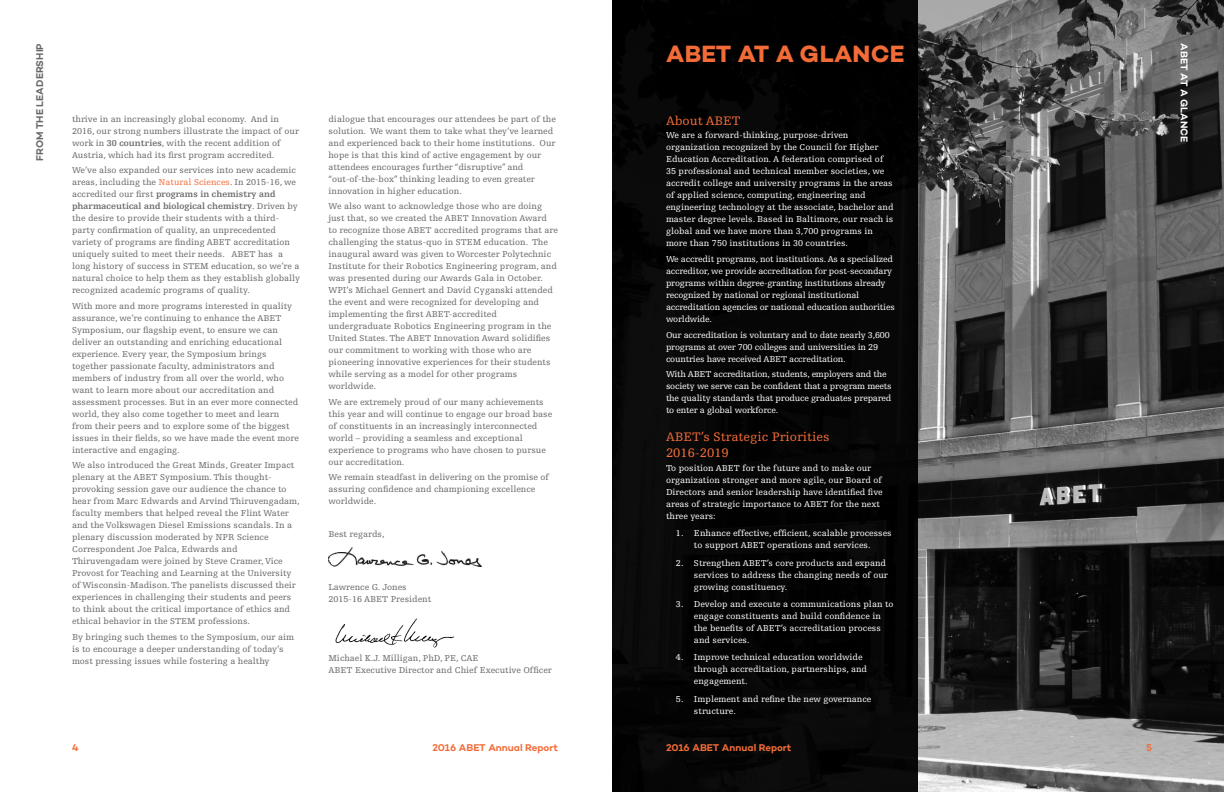
<style>
.page{position:relative;width:1224px;height:792px;background:#fff}
.page>*{position:absolute;margin:0;border:0;box-sizing:border-box;transform-origin:0 0}
.t1{font:700 24px "Campton";letter-spacing:.01em;color:#f36c38}
.t2{font:13px/15.6px "Egyptienne FLT Std";color:#f36c38}
.t3{font:600 10px "Campton";color:#f36c38}
.t4{font:600 10px "Campton";letter-spacing:.01em;color:#696868}
.t5{font:600 10px "Campton";letter-spacing:.01em;color:#fff}
.t6{font:9px/12px "Egyptienne FLT Std";color:#696868}
.t7{font:9px/12px "Egyptienne FLT Std";color:#fff}
.t8{font:9px/12px "Egyptienne FLT Std";letter-spacing:-.02em;color:#fff}
.s1{font-weight:700}
.s2{color:#f36c38}
.s3{font-style:inherit}
</style>
<div class="page">
<img style="left:918px;top:1px;width:306px;height:791px">
<div style="left:612px;top:0;width:306px;height:792px;background:#000"></div>
<img style="left:328px;top:547px;width:154px;height:20px">
<img style="left:335px;top:618px;width:119px;height:30px">
<p class="t4" style="left:33px;top:161px;width:119px;rotate:-90deg">FROM THE LEADERSHIP</p>
<p class="t6" style="left:72px;top:113px;width:229px">thrive in an increasingly global economy. And in 2016, our strong numbers illustrate the impact of our work in <span class="s1">30 countries</span>, with the recent addition of Austria, which had its first program accredited.</p>
<p class="t6" style="left:72px;top:165px;width:230px">We’ve also expanded our services into new academic areas, including the <span class="s2">Natural Sciences</span>. In 2015-16, we accredited our first <span class="s1">programs in chemistry and pharmaceutical and biological chemistry</span>. Driven by the desire to provide their students with a third&shy;party confirmation of quality, an unprecedented variety of programs are finding ABET accreditation uniquely suited to meet their needs. ABET has a long history of success in STEM education, so we’re a natural choice to help them as they establish globally recognized academic programs of quality.</p>
<p class="t6" style="left:72px;top:300px;width:229px">With more and more programs interested in quality assurance, we’re continuing to enhance the ABET Symposium, our flagship event, to ensure we can deliver an outstanding and enriching educational experience. Every year, the Symposium brings together passionate faculty, administrators and members of industry from all over the world, who want to learn more about our accreditation and assessment processes. But in an ever more connected world, they also come together to meet and learn from their peers and to explore some of the biggest issues in their fields, so we have made the event more interactive and engaging.</p>
<p class="t6" style="left:72px;top:460px;width:229px">We also introduced the Great Minds, Greater Impact plenary at the ABET Symposium. This thought&shy;provoking session gave our audience the chance to hear from Marc Edwards and Arvind Thiruvengadam, faculty members that helped reveal the Flint Water and the Volkswagen Diesel Emissions scandals. In a plenary discussion moderated by NPR Science Correspondent Joe Palca, Edwards and Thiruvengadam were joined by Steve Cramer, Vice Provost for Teaching and Learning at the University of Wisconsin-Madison. The panelists discussed their experiences in challenging their students and peers to think about the critical importance of ethics and ethical behavior in the STEM professions.</p>
<p class="t6" style="left:72px;top:631px;width:224px">By bringing such themes to the Symposium, our aim is to encourage a deeper understanding of today’s most pressing issues while fostering a healthy</p>
<p class="t6" style="left:328px;top:113px;width:229px">dialogue that encourages our attendees be part of the solution. We want them to take what they’ve learned and experienced back to their home institutions. Our hope is that this kind of active engagement by our attendees encourages further “disruptive” and “out-of-the-box” thinking leading to even greater innovation in higher education.</p>
<p class="t6" style="left:328px;top:200px;width:231px">We also want to acknowledge those who are doing just that, so we created the ABET Innovation Award<br>to recognize those ABET accredited programs that are challenging the status-quo in STEM education. The inaugural award was given to Worcester Polytechnic Institute for their Robotics Engineering program, and was presented during our Awards Gala in October.<br>WPI’s Michael Gennert and David Cyganski attended the event and were recognized for developing and implementing the first ABET-accredited undergraduate Robotics Engineering program in the United States. The ABET Innovation Award solidifies our commitment to working with those who are pioneering innovative experiences for their students while serving as a model for other programs worldwide.</p>
<p class="t6" style="left:328px;top:396px;width:225px">We are extremely proud of our many achievements this year and will continue to engage our broad base of constituents in an increasingly interconnected world – providing a seamless and exceptional experience to programs who have chosen to pursue our accreditation.</p>
<p class="t6" style="left:328px;top:471px;width:222px">We remain steadfast in delivering on the promise of assuring confidence and championing excellence worldwide.</p>
<p class="t6" style="left:328px;top:528px;width:58px">Best regards,</p>
<p class="t6" style="left:328px;top:581px;width:104px">Lawrence G. Jones<br>2015-16 ABET President</p>
<p class="t6" style="left:328px;top:652px;width:225px">Michael K.J. Milligan, PhD, PE, CAE<br>ABET Executive Director and Chief Executive Officer</p>
<h1 class="t1" style="left:666px;top:39px;width:240px">ABET AT A GLANCE</h1>
<h2 class="t2" style="left:666px;top:113px;width:76px">About ABET</h2>
<p class="t7" style="left:666px;top:130px;width:229px">We are a forward-thinking, purpose-driven organization recognized by the Council for Higher Education Accreditation. A federation comprised of 35 professional and technical member societies, we accredit college and university programs in the areas of applied science, computing, engineering and engineering technology at the associate, bachelor and master degree levels. Based in Baltimore, our reach is global and we have more than 3,700 programs in more than 750 institutions in 30 countries.</p>
<p class="t8" style="left:666px;top:253px;width:230px">We accredit programs, not institutions. As a specialized accreditor, we provide accreditation for post-secondary programs within degree-granting institutions already recognized by national or regional institutional accreditation agencies or national education authorities worldwide.</p>
<p class="t8" style="left:666px;top:329px;width:225px">Our accreditation is voluntary and to date nearly 3,600 programs at over 700 colleges and universities in 29 countries have received ABET accreditation.</p>
<p class="t8" style="left:666px;top:368px;width:227px">With ABET accreditation, students, employers and the society we serve can be confident that a program meets the quality standards that produce graduates prepared to enter a global workforce.</p>
<h2 class="t2" style="left:666px;top:430px;width:165px">ABET’s Strategic Priorities<br>2016-2019</h2>
<p class="t7" style="left:666px;top:462px;width:218px">To position ABET for the future and to make our organization stronger and more agile, our Board of Directors and senior leadership have identified five areas of strategic importance to ABET for the next three years:</p>
<p class="t7" style="left:676px;top:527px;width:217px;text-align:center">1. Enhance effective, efficient, scalable processes to support ABET operations and services.</p>
<p class="t7" style="left:694px;top:557px;width:195px;text-indent:-18px">2. Strengthen ABET’s core products and expand services to address the changing needs of our growing constituency.</p>
<p class="t7" style="left:694px;top:598px;width:201px;text-indent:-18px">3. Develop and execute a communications plan to engage constituents and build confidence in the benefits of ABET’s accreditation process and services.</p>
<p class="t7" style="left:694px;top:652px;width:175px;text-indent:-18px">4. Improve technical education worldwide through accreditation, partnerships, and engagement.</p>
<p class="t7" style="left:694px;top:693px;width:179px;text-indent:-18px">5. Implement and refine the new governance structure.</p>
<p class="t3" style="left:72px;top:741px;width:8px">4</p>
<p class="t3" style="left:432px;top:741px;width:127px"><span class="s3">2016 ABET A</span>nnual Report</p>
<p class="t3" style="left:666px;top:741px;width:127px">2016 ABET Annual Report</p>
<p class="t3" style="left:1146px;top:741px;width:7px">5</p>
<p class="t5" style="left:1191px;top:43px;width:101px;rotate:90deg">ABET AT A GLANCE</p>
</div>
